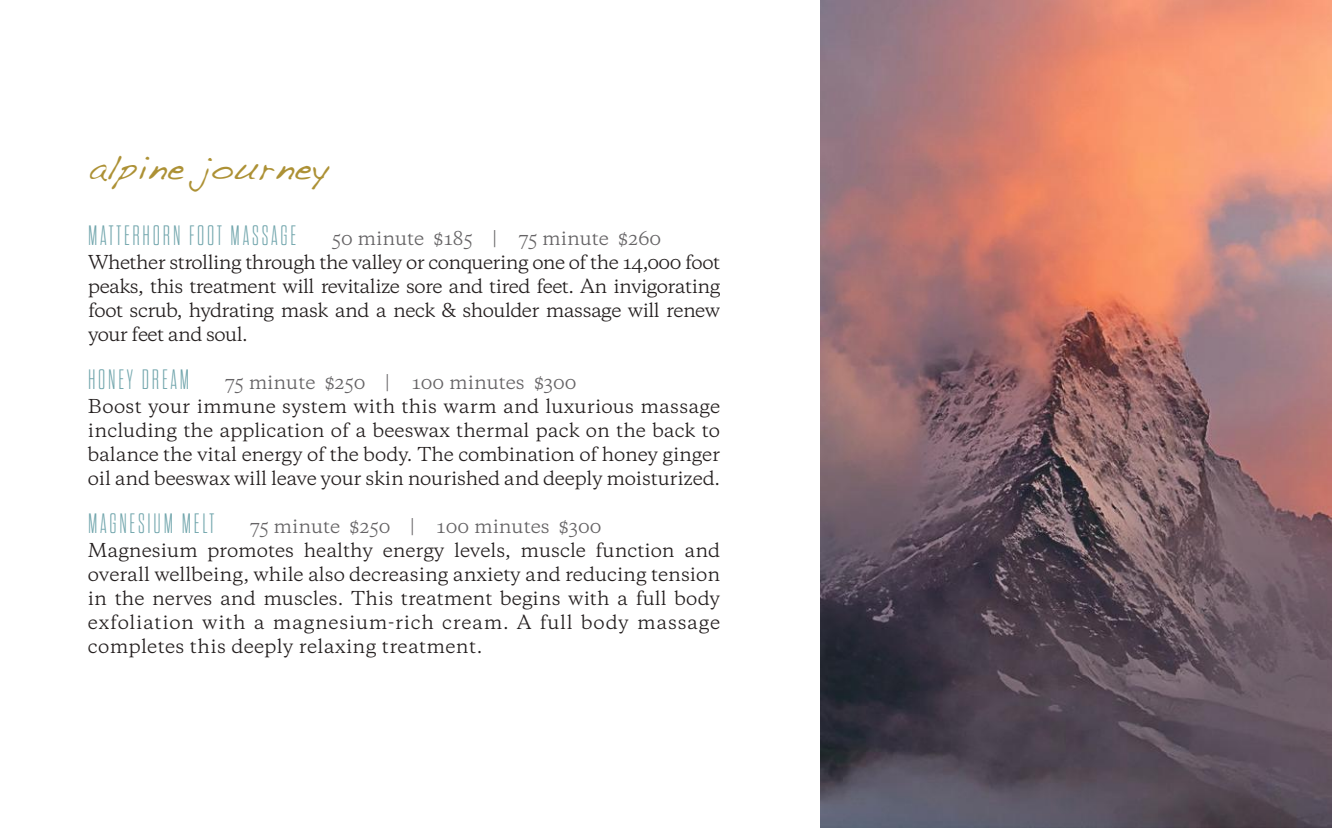
<style>
.page{position:relative;width:1332px;height:828px;background:#fff}
.page>*{position:absolute;margin:0;border:0;box-sizing:border-box;transform-origin:0 0}
.t1{font:300 expanded 28px "Dharma Gothic M";letter-spacing:.1em;color:#6fa4ab}
.t2{font:28px "Dakota";color:#ad9135}
.t3{font:18px/24px "Copernicus";letter-spacing:-.01em;color:#241f1f;text-align:justify}
.t4{font:18px "Copernicus";color:#656365}
</style>
<div class="page">
<img style="left:820px;top:0;width:512px;height:828px">
<h1 class="t2" style="left:88px;top:153px;width:241px">alpine journey</h1>
<h1 class="t1" style="left:88px;top:222px;width:210px">MATTERHORN FOOT MASSAGE</h1>
<p class="t4" style="left:332px;top:226px;width:331px">50 minute $185 | 75 minute $260</p>
<p class="t3" style="left:88px;top:250px;width:634px">Whether strolling through the valley or conquering one of the 14,000 foot peaks, this treatment will revitalize sore and tired feet. An invigorating foot scrub, hydrating mask and a neck &amp; shoulder massage will renew your feet and soul.</p>
<h1 class="t1" style="left:88px;top:366px;width:103px">HONEY DREAM</h1>
<p class="t4" style="left:225px;top:370px;width:353px">75 minute $250 | 100 minutes $300</p>
<p class="t3" style="left:88px;top:394px;width:634px">Boost your immune system with this warm and luxurious massage including the application of a beeswax thermal pack on the back to balance the vital energy of the body. The combination of honey ginger oil and beeswax will leave your skin nourished and deeply moisturized.</p>
<h1 class="t1" style="left:88px;top:510px;width:128px">MAGNESIUM MELT</h1>
<p class="t4" style="left:250px;top:514px;width:353px">75 minute $250 | 100 minutes $300</p>
<p class="t3" style="left:88px;top:538px;width:634px">Magnesium promotes healthy energy levels, muscle function and overall wellbeing, while also decreasing anxiety and reducing tension in the nerves and muscles. This treatment begins with a full body exfoliation with a magnesium-rich cream. A full body massage completes this deeply relaxing treatment.</p>
</div>
